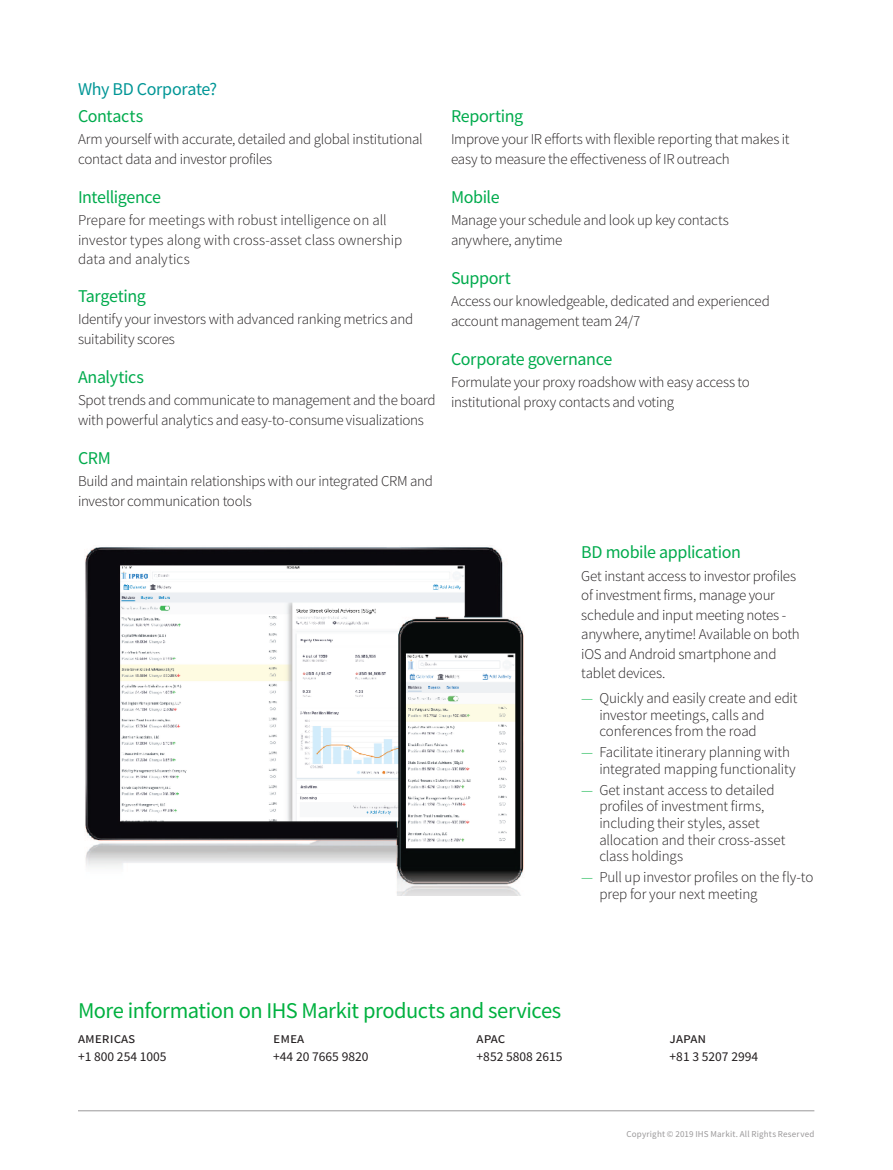
<style>
.page{position:relative;width:893px;height:1170px;background:#fff}
.page>*{position:absolute;margin:0;border:0;box-sizing:border-box;transform-origin:0 0}
.Heading_1{font:22.5px "Source Sans Pro";letter-spacing:-.02em;color:#00b140}
.Heading_2{font:18px "Source Sans Pro";letter-spacing:-.02em;color:#00ab4d}
.Heading_2-2{font:18px "Source Sans Pro";letter-spacing:-.02em;color:#009696}
.Body_3__default{font:300 15px/19.5px "Source Sans Pro";letter-spacing:-.015em;color:#231f20}
.Contact_Name{font:15px "Source Sans Pro";color:#231f20}
.Contact{font:13.5px "Source Sans Pro";color:#231f20}
.Contact_Name-2{font:13.5px "Source Sans Pro";color:#231f20}
.Copyright___Disclaim{font:9px "Source Sans Pro";letter-spacing:.02em;color:#9a9899}
.s1{color:#00b140}
</style>
<div class="page">
<hr style="left:78px;top:1110px;width:736px;height:1px;background:#9a9899">
<img style="left:85px;top:547px;width:439px;height:348px">
<p class="Heading_2-2" style="left:78px;top:77px;width:141px">Why BD Corporate?</p>
<p class="Heading_2" style="left:78px;top:104px;width:67px">Contacts</p>
<p class="Body_3__default" style="left:78px;top:129px;width:346px">Arm yourself with accurate, detailed and global institutional contact data and investor profiles</p>
<p class="Heading_2" style="left:78px;top:185px;width:85px">Intelligence</p>
<p class="Body_3__default" style="left:78px;top:210px;width:326px">Prepare for meetings with robust intelligence on all investor types along with cross-asset class ownership data and analytics</p>
<p class="Heading_2" style="left:78px;top:284px;width:69px">Targeting</p>
<p class="Body_3__default" style="left:78px;top:309px;width:337px">Identify your investors with advanced ranking metrics and suitability scores</p>
<p class="Heading_2" style="left:78px;top:365px;width:68px">Analytics</p>
<p class="Body_3__default" style="left:78px;top:390px;width:359px">Spot trends and communicate to management and the board with powerful analytics and easy-to-consume visualizations</p>
<p class="Heading_2" style="left:78px;top:446px;width:34px">CRM</p>
<p class="Body_3__default" style="left:78px;top:471px;width:357px">Build and maintain relationships with our integrated CRM and investor communication tools</p>
<p class="Heading_2" style="left:451px;top:104px;width:74px">Reporting</p>
<p class="Body_3__default" style="left:451px;top:129px;width:340px">Improve your IR efforts with flexible reporting that makes it easy to measure the effectiveness of IR outreach</p>
<p class="Heading_2" style="left:451px;top:185px;width:50px">Mobile</p>
<p class="Body_3__default" style="left:451px;top:210px;width:280px">Manage your schedule and look up key contacts anywhere, anytime</p>
<p class="Heading_2" style="left:451px;top:266px;width:61px">Support</p>
<p class="Body_3__default" style="left:451px;top:291px;width:320px">Access our knowledgeable, dedicated and experienced account management team 24/7</p>
<p class="Heading_2" style="left:451px;top:347px;width:163px">Corporate governance</p>
<p class="Body_3__default" style="left:451px;top:372px;width:300px">Formulate your proxy roadshow with easy access to institutional proxy contacts and voting</p>
<p class="Heading_2" style="left:581px;top:541px;width:161px">BD mobile application</p>
<p class="Body_3__default" style="left:581px;top:566px;width:220px">Get instant access to investor profiles of investment firms, manage your schedule and input meeting notes - anywhere, anytime! Available on both iOS and Android smartphone and tablet devices.</p>
<p class="Body_3__default" style="left:599px;top:690px;width:200px;line-height:16.5px;text-indent:-18px"><span class="s1">—</span> Quickly and easily create and edit investor meetings, calls and conferences from the road</p>
<p class="Body_3__default" style="left:599px;top:744px;width:198px;line-height:16.5px;text-indent:-18px"><span class="s1">—</span> Facilitate itinerary planning with integrated mapping functionality</p>
<p class="Body_3__default" style="left:599px;top:781px;width:188px;line-height:16.5px;text-indent:-18px"><span class="s1">—</span> Get instant access to detailed profiles of investment firms, including their styles, asset allocation and their cross-asset class holdings</p>
<p class="Body_3__default" style="left:599px;top:868px;width:216px;line-height:16.5px;text-indent:-18px"><span class="s1">—</span> Pull up investor profiles on the fly-to prep for your next meeting</p>
<p class="Heading_1" style="left:78px;top:995px;width:485px">More information on IHS Markit products and services</p>
<p class="Contact_Name" style="left:273px;top:1028px;width:33px">emea</p>
<p class="Contact" style="left:273px;top:1047px;width:97px">+44 20 7665 9820</p>
<p class="Contact_Name" style="left:78px;top:1028px;width:59px">americas</p>
<p class="Contact_Name-2" style="left:78px;top:1047px;width:90px">+1 800 254 1005</p>
<p class="Contact_Name" style="left:477px;top:1028px;width:30px">apac</p>
<p class="Contact" style="left:477px;top:1047px;width:87px">+852 5808 2615</p>
<p class="Contact_Name" style="left:670px;top:1028px;width:38px">japan</p>
<p class="Contact" style="left:670px;top:1047px;width:90px">+81 3 5207 2994</p>
<p class="Copyright___Disclaim" style="left:627px;top:1128px;width:189px">Copyright © 2019 IHS Markit. All Rights Reserved</p>
</div>
